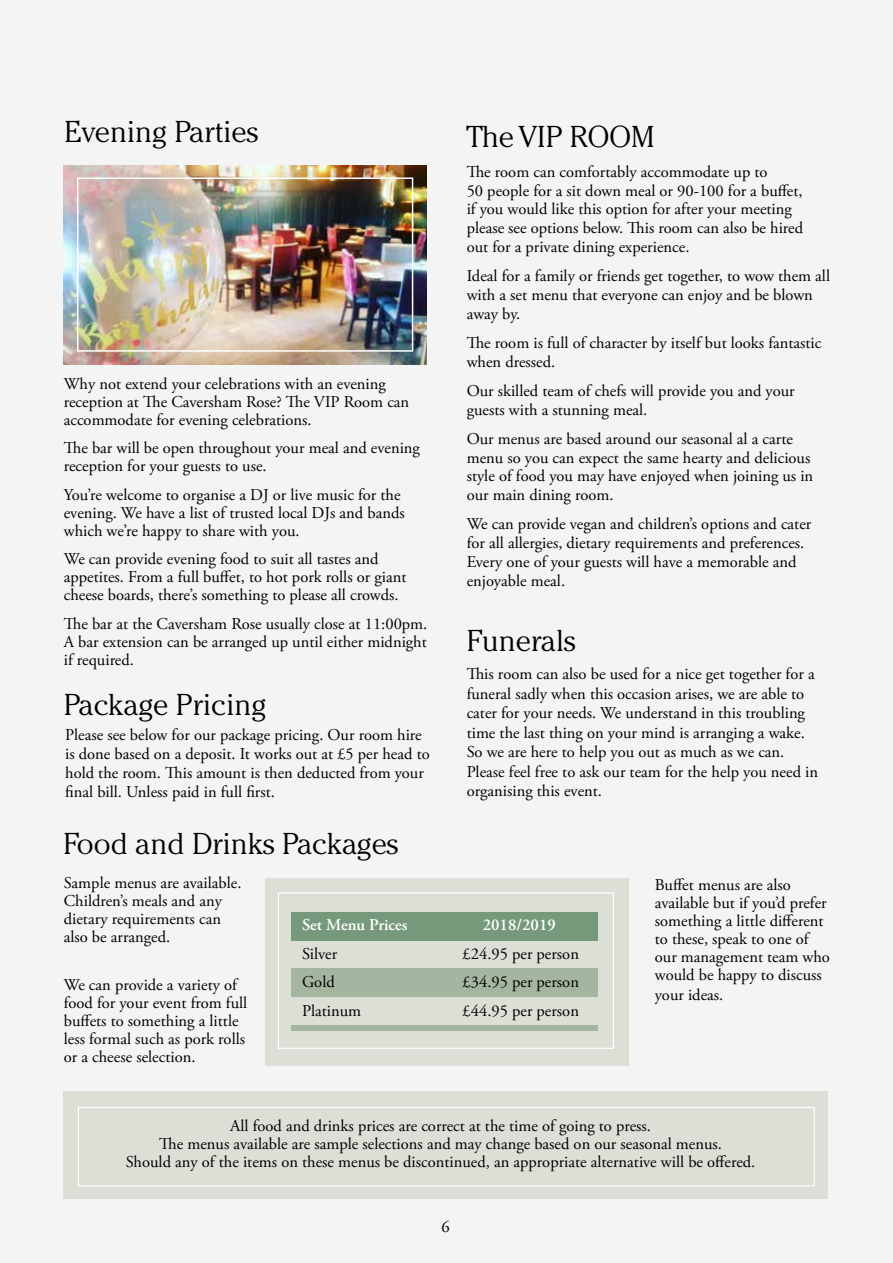
<style>
.page{position:relative;width:893px;height:1263px;background:#f4f4f4}
.page>*{position:absolute;margin:0;border:0;box-sizing:border-box;transform-origin:0 0}
.t1{font:300 30px "Cheltenham";color:#000}
.t2{font:16.5px/18px "Adobe Garamond Pro";color:#000}
.t3{font:600 16.5px "Adobe Garamond Pro";color:#fff}
</style>
<div class="page">
<div style="left:63px;top:1091px;width:765px;height:108px;background:#dbdfd5"></div>
<div style="left:78px;top:1107px;width:737px;height:79px;border:1px solid #fff"></div>
<div style="left:266px;top:878px;width:363px;height:188px;background:#dbdfd5"></div>
<div style="left:278px;top:892px;width:336px;height:157px;border:1px solid #fff"></div>
<div style="left:291px;top:912px;width:307px;height:29px;background:#77997b"></div>
<div style="left:291px;top:1025px;width:307px;height:6px;background:#a4b6a0"></div>
<div style="left:291px;top:968px;width:307px;height:28px;background:#a4b6a0"></div>
<img style="left:64px;top:166px;width:363px;height:199px">
<div style="left:77px;top:177px;width:336px;height:175px;border:2px solid #fff"></div>
<h1 class="t1" style="left:64px;top:115px;width:195px">Evening Parties</h1>
<h1 class="t1" style="left:466px;top:120px;width:190px">The VIP ROOM</h1>
<p class="t2" style="left:64px;top:375px;width:347px">Why not extend your celebrations with an evening reception at The Caversham Rose? The VIP Room can accommodate for evening celebrations.</p>
<p class="t2" style="left:64px;top:439px;width:358px">The bar will be open throughout your meal and evening reception for your guests to use.</p>
<p class="t2" style="left:64px;top:486px;width:342px">You’re welcome to organise a DJ or live music for the evening. We have a list of trusted local DJs and bands which we’re happy to share with you.</p>
<p class="t2" style="left:64px;top:550px;width:344px">We can provide evening food to suit all tastes and appetites. From a full buffet, to hot pork rolls or giant cheese boards, there’s something to please all crowds.</p>
<p class="t2" style="left:64px;top:615px;width:365px;text-align:justify">The bar at the Caversham Rose usually close at 11:00pm.<br>A bar extension can be arranged up until either midnight if required.</p>
<h1 class="t1" style="left:64px;top:687px;width:204px">Package Pricing</h1>
<p class="t2" style="left:65px;top:726px;width:366px;line-height:18.8px">Please see below for our package pricing. Our room hire is done based on a deposit. It works out at £5 per head to hold the room. This amount is then deducted from your final bill. Unless paid in full first.</p>
<h1 class="t1" style="left:63px;top:826px;width:337px">Food and Drinks Packages</h1>
<p class="t2" style="left:467px;top:163px;width:338px;line-height:18.8px">The room can comfortably accommodate up to<br>50 people for a sit down meal or 90-100 for a buffet, if you would like this option for after your meeting please see options below. This room can also be hired out for a private dining experience.</p>
<p class="t2" style="left:467px;top:267px;width:365px;line-height:18.8px">Ideal for a family or friends get together, to wow them all with a set menu that everyone can enjoy and be blown away by.</p>
<p class="t2" style="left:467px;top:334px;width:356px;line-height:18.8px">The room is full of character by itself but looks fantastic when dressed.</p>
<p class="t2" style="left:467px;top:382px;width:329px;line-height:18.8px">Our skilled team of chefs will provide you and your guests with a stunning meal.</p>
<p class="t2" style="left:467px;top:430px;width:348px;line-height:18.8px">Our menus are based around our seasonal al a carte menu so you can expect the same hearty and delicious style of food you may have enjoyed when joining us in our main dining room.</p>
<p class="t2" style="left:467px;top:515px;width:346px;line-height:18.8px">We can provide vegan and children’s options and cater for all allergies, dietary requirements and preferences.<br>Every one of your guests will have a memorable and enjoyable meal.</p>
<h1 class="t1" style="left:467px;top:623px;width:111px">Funerals</h1>
<p class="t2" style="left:467px;top:665px;width:353px;line-height:19.5px">This room can also be used for a nice get together for a funeral sadly when this occasion arises, we are able to cater for your needs. We understand in this troubling time the last thing on your mind is arranging a wake.<br>So we are here to help you out as much as we can.<br>Please feel free to ask our team for the help you need in organising this event.</p>
<p class="t2" style="left:64px;top:874px;width:179px">Sample menus are available.<br>Children’s meals and any dietary requirements can also be arranged.</p>
<p class="t2" style="left:655px;top:877px;width:177px">Buffet menus are also available but if you’d prefer something a little different to these, speak to one of our management team who would be happy to discuss</p>
<p class="t2" style="left:655px;top:986px;width:70px">your ideas.</p>
<p class="t3" style="left:302px;top:916px;width:107px">Set Menu Prices</p>
<p class="t3" style="left:483px;top:916px;width:75px">2018/2019</p>
<p class="t2" style="left:302px;top:945px;width:37px">Silver</p>
<p class="t2" style="left:463px;top:945px;width:118px">£24.95 per person</p>
<p class="t2" style="left:302px;top:974px;width:34px">Gold</p>
<p class="t2" style="left:463px;top:974px;width:118px">£34.95 per person</p>
<p class="t2" style="left:302px;top:1002px;width:61px">Platinum</p>
<p class="t2" style="left:463px;top:1002px;width:118px">£44.95 per person</p>
<p class="t2" style="left:64px;top:976px;width:185px">We can provide a variety of food for your event from full buffets to something a little less formal such as pork rolls or a cheese selection.</p>
<p class="t2" style="left:126px;top:1118px;width:631px;text-align:center">All food and drinks prices are correct at the time of going to press.<br>The menus available are sample selections and may change based on our seasonal menus.<br>Should any of the items on these menus be discontinued, an appropriate alternative will be offered.</p>
<p class="t2" style="left:442px;top:1219px;width:10px">6</p>
</div>
